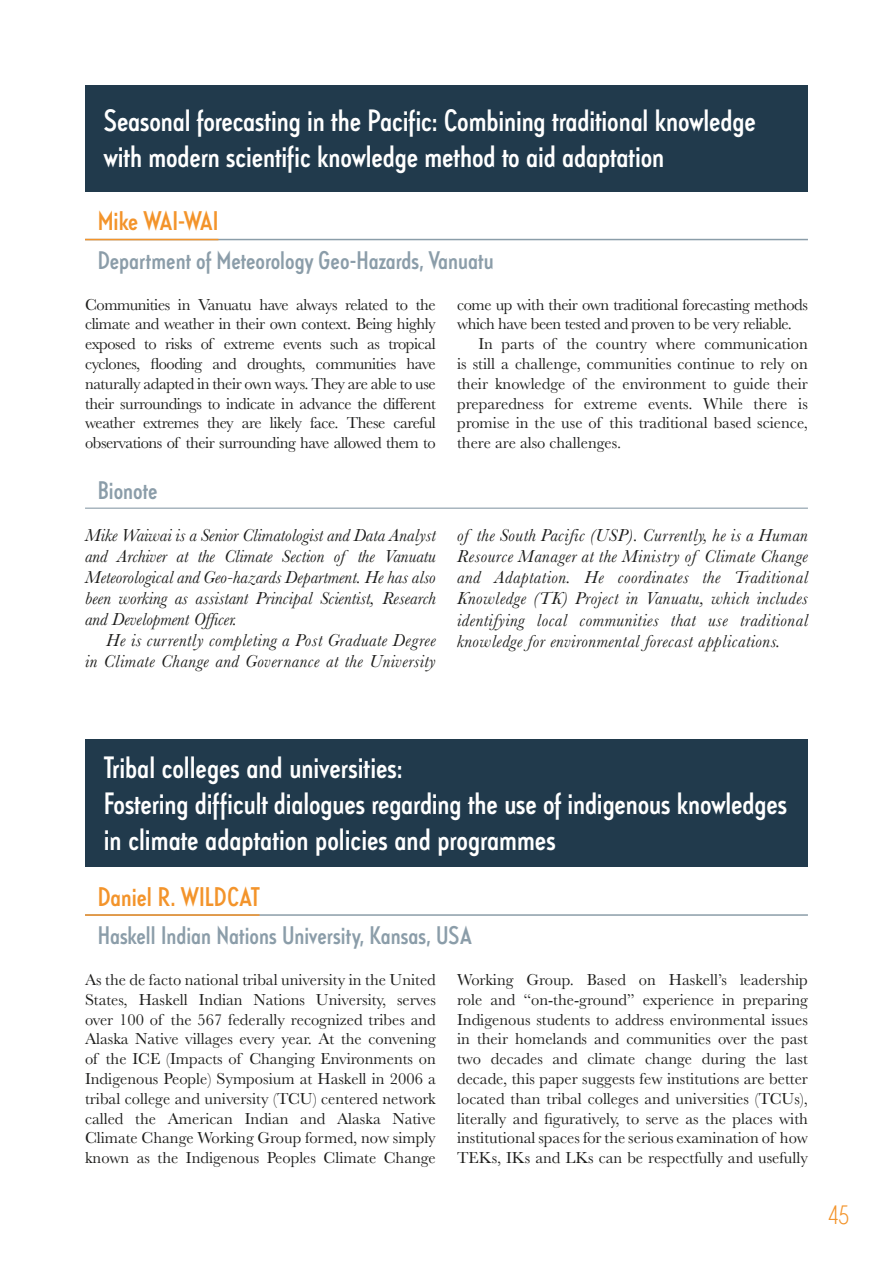
<style>
.page{position:relative;width:893px;height:1263px;background:#fff}
.page>*{position:absolute;margin:0;border:0;box-sizing:border-box;transform-origin:0 0}
.t1{font:500 condensed 30px/36px "Guildford Pro";letter-spacing:-.005em;color:#fff}
.t2{font:300 condensed 27px "Guildford Pro";color:#f3942b}
.t3{font:500 condensed 26.25px "Guildford Pro";color:#f3942b}
.t4{font:500 condensed 24.75px "Guildford Pro";color:#8b9da9}
.t5{font:italic 18px/21px "Baskerville";letter-spacing:.025em;color:#1d1d1b;text-align:justify}
.t6{font:16.5px/19.8px "Baskerville";color:#1d1d1b;text-align:justify}
.t7{font:16.5px "Baskerville";letter-spacing:-.025em;color:#1d1d1b}
</style>
<div class="page">
<hr style="left:85px;top:239px;width:723px;height:1px;background:#8b9da9">
<hr style="left:85px;top:239px;width:133px;height:1px;background:#f3942b">
<div style="left:85px;top:85px;width:723px;height:106px;background:#213a4c"></div>
<hr style="left:85px;top:508px;width:723px;height:1px;background:#8b9da9">
<hr style="left:85px;top:914px;width:723px;height:2px;background:#8b9da9">
<hr style="left:85px;top:914px;width:174px;height:2px;background:#f3942b">
<div style="left:85px;top:739px;width:723px;height:128px;background:#213a4c"></div>
<h1 class="t1" style="left:104px;top:103px;width:653px">Seasonal forecasting in the Pacific: Combining traditional knowledge with modern scientific knowledge method to aid adaptation</h1>
<h3 class="t3" style="left:98px;top:204px;width:122px">Mike WAI-WAI</h3>
<h3 class="t4" style="left:98px;top:244px;width:397px">Department of Meteorology Geo-Hazards, Vanuatu</h3>
<p class="t6" style="left:85px;top:295px;width:352px">Communities in Vanuatu have always related to the climate and weather in their own context. Being highly exposed to risks of extreme events such as tropical cyclones, flooding and droughts, communities have naturally adapted in their own ways. They are able to use their surroundings to indicate in advance the different weather extremes they are likely face. These careful observations of their surrounding have allowed them to</p>
<p class="t7" style="left:457px;top:294px;width:352px">come up with their own traditional forecasting methods</p>
<p class="t7" style="left:457px;top:313px;width:336px">which have been tested and proven to be very reliable.</p>
<p class="t6" style="left:478px;top:334px;width:331px">In parts of the country where communication</p>
<p class="t6" style="left:457px;top:354px;width:352px">is still a challenge, communities continue to rely on</p>
<p class="t6" style="left:457px;top:374px;width:352px">their knowledge of the environment to guide their</p>
<p class="t6" style="left:457px;top:394px;width:352px">preparedness for extreme events. While there is</p>
<p class="t6" style="left:457px;top:413px;width:352px">promise in the use of this traditional based science,</p>
<p class="t6" style="left:457px;top:433px;width:166px">there are also challenges.</p>
<h3 class="t4" style="left:98px;top:474px;width:61px">Bionote</h3>
<p class="t5" style="left:85px;top:525px;width:352px">Mike Waiwai is a Senior Climatologist and Data Analyst and Archiver at the Climate Section of the Vanuatu Meteorological and Geo-hazards Department. He has also been working as assistant Principal Scientist, Research and Development Officer.</p>
<p class="t5" style="left:85px;top:630px;width:352px;text-align:right">He is currently completing a Post Graduate Degree<br>in Climate Change and Governance at the University</p>
<p class="t5" style="left:457px;top:525px;width:352px">of the South Pacific (USP). Currently, he is a Human Resource Manager at the Ministry of Climate Change and Adaptation. He coordinates the Traditional Knowledge (TK) Project in Vanuatu, which includes identifying local communities that use traditional knowledge for environmental forecast applications.</p>
<h1 class="t1" style="left:104px;top:750px;width:685px">Tribal colleges and universities:<br>Fostering difficult dialogues regarding the use of indigenous knowledges in climate adaptation policies and programmes</h1>
<h3 class="t3" style="left:98px;top:879px;width:164px">Daniel R. WILDCAT</h3>
<h3 class="t4" style="left:98px;top:919px;width:375px">Haskell Indian Nations University, Kansas, USA</h3>
<p class="t6" style="left:85px;top:970px;width:352px">As the de facto national tribal university in the United States, Haskell Indian Nations University, serves over 100 of the 567 federally recognized tribes and Alaska Native villages every year. At the convening of the ICE (Impacts of Changing Environments on Indigenous People) Symposium at Haskell in 2006 a tribal college and university (TCU) centered network called the American Indian and Alaska Native Climate Change Working Group formed, now simply known as the Indigenous Peoples Climate Change</p>
<p class="t6" style="left:457px;top:970px;width:352px">Working Group. Based on Haskell’s leadership role and “on-the-ground” experience in preparing Indigenous students to address environmental issues in their homelands and communities over the past two decades and climate change during the last decade, this paper suggests few institutions are better located than tribal colleges and universities (TCUs), literally and figuratively, to serve as the places with institutional spaces for the serious examination of how TEKs, IKs and LKs can be respectfully and usefully</p>
<h2 class="t2" style="left:828px;top:1197px;width:22px">45</h2>
</div>
